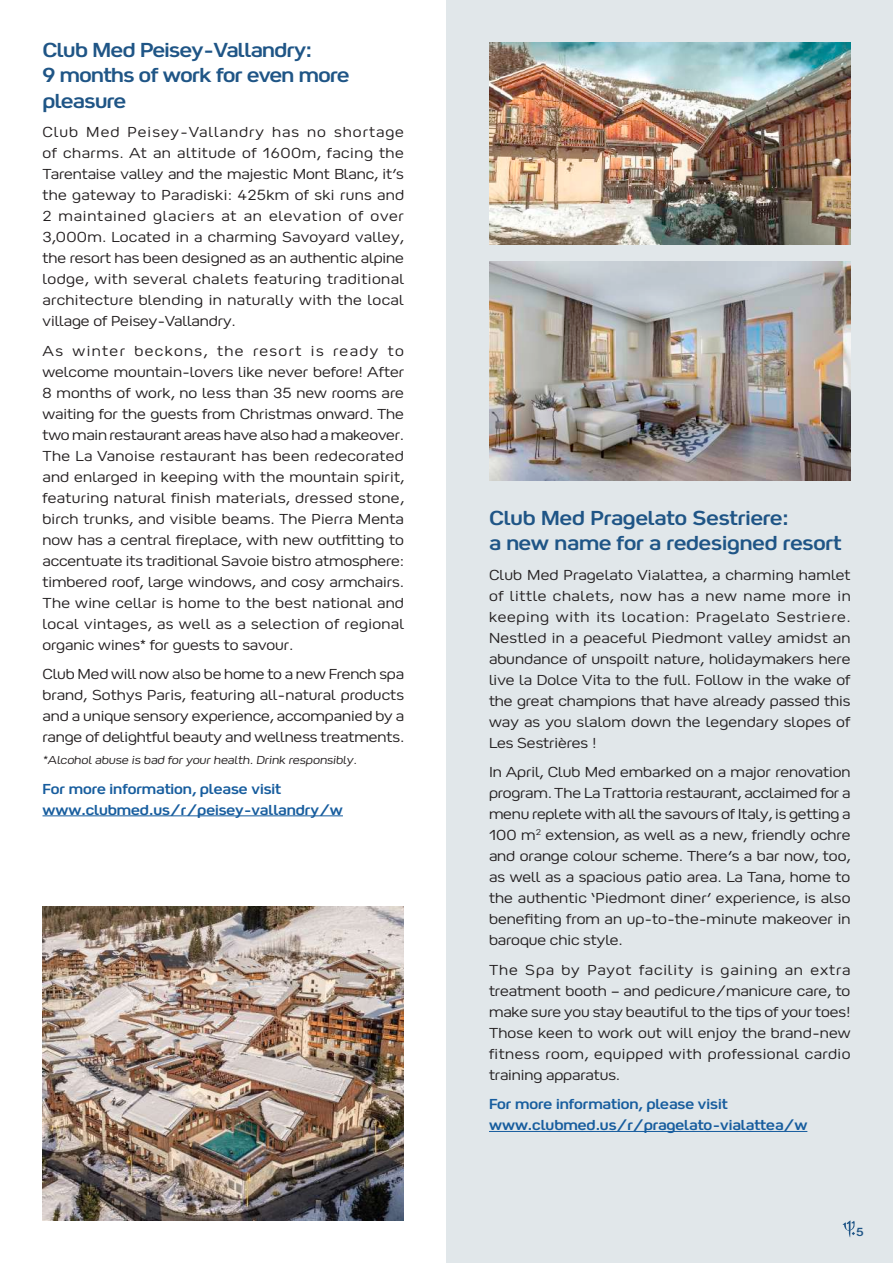
<style>
.page{position:relative;width:893px;height:1263px;background:#fff}
.page>*{position:absolute;margin:0;border:0;box-sizing:border-box;transform-origin:0 0}
.t1{font:21px/25.5px "Happiness V";letter-spacing:-.015em;color:#1f5586}
.t2{font:300 15px/21px "Happiness V";color:#231f20;text-align:justify}
.t3{font:15px/21px "Happiness V";color:#175d9e}
.t4{font:300 12px "Happiness V";color:#231f20}
.t5{font:12px "Happiness V";color:#1f5586}
</style>
<div class="page">
<div style="left:446px;top:0;width:447px;height:1263px;background:#e1e7ea"></div>
<hr style="left:43px;top:815px;width:300px;height:1px;background:#175d9e">
<img style="left:43px;top:907px;width:361px;height:313px">
<svg style="left:842px;top:1220px;width:13px;height:17px"></svg>
<hr style="left:489px;top:1131px;width:318px;height:1px;background:#175d9e">
<img style="left:489px;top:261px;width:361px;height:219px">
<img style="left:489px;top:43px;width:361px;height:202px">
<h1 class="t1" style="left:43px;top:36px;width:308px">Club Med Peisey-Vallandry:<br>9 months of work for even more pleasure</h1>
<p class="t2" style="left:43px;top:121px;width:363px">Club Med Peisey-Vallandry has no shortage of charms. At an altitude of 1600m, facing the Tarentaise valley and the majestic Mont Blanc, it’s the gateway to Paradiski: 425km of ski runs and 2 maintained glaciers at an elevation of over 3,000m. Located in a charming Savoyard valley, the resort has been designed as an authentic alpine lodge, with several chalets featuring traditional architecture blending in naturally with the local village of Peisey-Vallandry.</p>
<p class="t2" style="left:43px;top:340px;width:363px">As winter beckons, the resort is ready to welcome mountain-lovers like never before! After 8 months of work, no less than 35 new rooms are waiting for the guests from Christmas onward. The two main restaurant areas have also had a makeover.<br>The La Vanoise restaurant has been redecorated and enlarged in keeping with the mountain spirit, featuring natural finish materials, dressed stone, birch trunks, and visible beams. The Pierra Menta now has a central fireplace, with new outfitting to accentuate its traditional Savoie bistro atmosphere: timbered roof, large windows, and cosy armchairs.<br>The wine cellar is home to the best national and local vintages, as well as a selection of regional organic wines* for guests to savour.</p>
<p class="t2" style="left:43px;top:663px;width:363px">Club Med will now also be home to a new French spa brand, Sothys Paris, featuring all-natural products and a unique sensory experience, accompanied by a range of delightful beauty and wellness treatments.</p>
<p class="t4" style="left:43px;top:753px;width:317px">*Alcohol abuse is bad for your health. Drink responsibly.</p>
<p class="t3" style="left:43px;top:778px;width:302px">For more information, please visit www.clubmed.us/r/peisey-vallandry/w</p>
<h1 class="t1" style="left:489px;top:504px;width:354px">Club Med Pragelato Sestriere:<br>a new name for a redesigned resort</h1>
<p class="t2" style="left:489px;top:564px;width:363px">Club Med Pragelato Vialattea, a charming hamlet of little chalets, now has a new name more in keeping with its location: Pragelato Sestriere.<br>Nestled in a peaceful Piedmont valley amidst an abundance of unspoilt nature, holidaymakers here live la Dolce Vita to the full. Follow in the wake of the great champions that have already passed this way as you slalom down the legendary slopes of Les Sestrières !</p>
<p class="t2" style="left:489px;top:761px;width:363px">In April, Club Med embarked on a major renovation program. The La Trattoria restaurant, acclaimed for a menu replete with all the savours of Italy, is getting a 100 m<sup>2</sup> extension, as well as a new, friendly ochre and orange colour scheme. There’s a bar now, too, as well as a spacious patio area. La Tana, home to the authentic ‘Piedmont diner’ experience, is also benefiting from an up-to-the-minute makeover in baroque chic style.</p>
<p class="t2" style="left:489px;top:959px;width:363px">The Spa by Payot facility is gaining an extra treatment booth – and pedicure/manicure care, to make sure you stay beautiful to the tips of your toes!<br>Those keen to work out will enjoy the brand-new fitness room, equipped with professional cardio training apparatus.</p>
<p class="t3" style="left:489px;top:1093px;width:320px">For more information, please visit www.clubmed.us/r/pragelato-vialattea/w</p>
<p class="t5" style="left:856px;top:1225px;width:9px">5</p>
</div>
